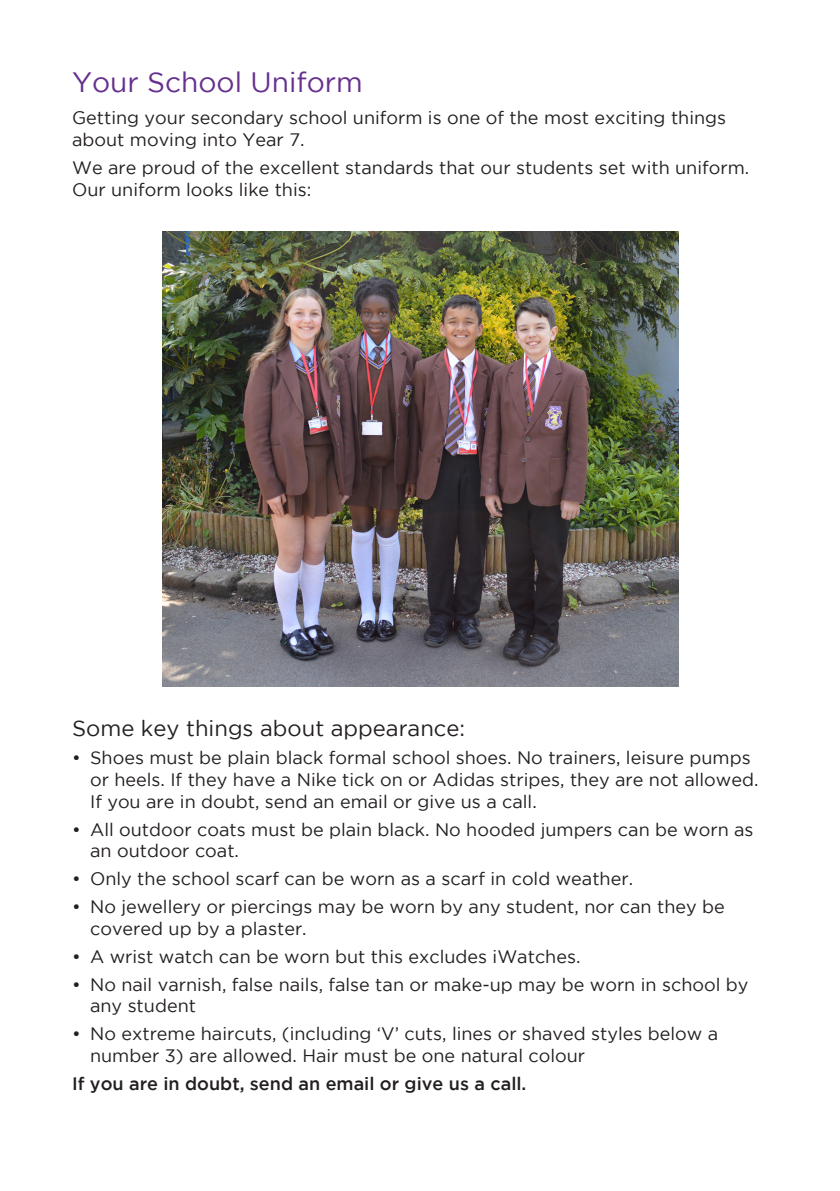
<style>
.page{position:relative;width:840px;height:1191px;background:#fff}
.page>*{position:absolute;margin:0;border:0;box-sizing:border-box;transform-origin:0 0}
.t1{font:28px "Gotham";color:#66308e}
.t2{font:22px "Gotham";color:#231f20}
.t3{font:18px/21.6px "Gotham";color:#231f20}
.t4{font:500 18px "Gotham";color:#231f20}
</style>
<div class="page">
<img style="left:162px;top:231px;width:515px;height:455px">
<p class="t1" style="left:72px;top:67px;width:292px">Your School Uniform</p>
<p class="t3" style="left:72px;top:107px;width:655px">Getting your secondary school uniform is one of the most exciting things about moving into Year 7.</p>
<p class="t3" style="left:72px;top:157px;width:678px">We are proud of the excellent standards that our students set with uniform.<br>Our uniform looks like this:</p>
<p class="t2" style="left:72px;top:716px;width:394px">Some key things about appearance:</p>
<p class="t3" style="left:90px;top:747px;width:669px;text-indent:-18px">• Shoes must be plain black formal school shoes. No trainers, leisure pumps or heels. If they have a Nike tick on or Adidas stripes, they are not allowed.<br>If you are in doubt, send an email or give us a call.</p>
<p class="t3" style="left:90px;top:818px;width:664px;text-indent:-18px">• All outdoor coats must be plain black. No hooded jumpers can be worn as an outdoor coat.</p>
<p class="t3" style="left:72px;top:867px;width:562px">• Only the school scarf can be worn as a scarf in cold weather.</p>
<p class="t3" style="left:90px;top:895px;width:635px;text-indent:-18px">• No jewellery or piercings may be worn by any student, nor can they be covered up by a plaster.</p>
<p class="t3" style="left:72px;top:945px;width:509px">• A wrist watch can be worn but this excludes iWatches.</p>
<p class="t3" style="left:90px;top:973px;width:659px;text-indent:-18px">• No nail varnish, false nails, false tan or make-up may be worn in school by any student</p>
<p class="t3" style="left:90px;top:1023px;width:629px;text-indent:-18px">• No extreme haircuts, (including ‘V’ cuts, lines or shaved styles below a number 3) are allowed. Hair must be one natural colour</p>
<p class="t4" style="left:72px;top:1073px;width:455px">If you are in doubt, send an email or give us a call.</p>
</div>
